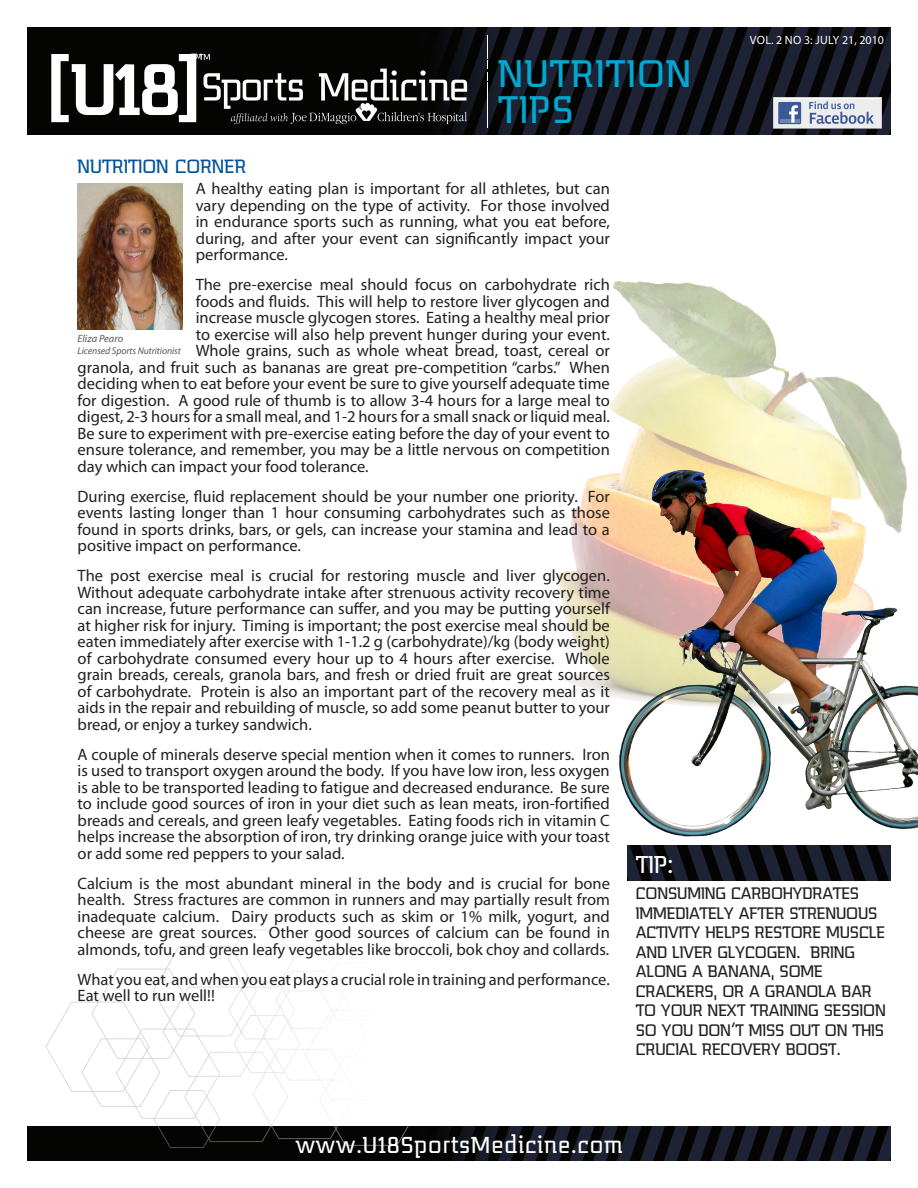
<style>
.page{position:relative;width:918px;height:1188px;background:#fff}
.page>*{position:absolute;margin:0;border:0;box-sizing:border-box;transform-origin:0 0}
.t1{font:45px "Midnight Kernboy";letter-spacing:.03em;color:#02a8d1}
.Nutrition_Fact{font:28.5px "Midnight Kernboy";color:#fff}
.t2{font:27px "Midnight Kernboy";letter-spacing:.03em;color:#fff}
.headers{font:22.5px "Midnight Kernboy";color:#01529b}
.Nutrition_Fact-2{font:19.5px/19.5px "Midnight Kernboy";letter-spacing:-.01em;color:#231f20}
.body_copy{font:16.5px/16.5px "Myriad Pro";color:#231f20;text-align:justify}
.t3{font:12px "Myriad Pro";letter-spacing:.01em;color:#fff}
.t4{font:italic 10.5px "Myriad Pro";color:#57585a}
.t5{font:italic 9.75px "Myriad Pro";letter-spacing:-.01em;color:#57585a}
</style>
<div class="page">
<img style="left:559px;top:281px;width:346px;height:415px">
<img style="left:27px;top:27px;width:864px;height:108px">
<img style="left:27px;top:1126px;width:864px;height:35px">
<svg style="left:46px;top:930px;width:377px;height:218px"></svg>
<svg style="left:488px;top:35px;width:1px;height:93px"></svg>
<svg style="left:51px;top:54px;width:416px;height:70px"></svg>
<img style="left:608px;top:466px;width:310px;height:371px">
<img style="left:78px;top:183px;width:104px;height:146px">
<img style="left:627px;top:845px;width:264px;height:35px">
<hr style="left:774px;top:128px;width:108px;height:1px;background:#919191">
<svg style="left:774px;top:97px;width:108px;height:31px"></svg>
<hr style="left:775px;top:98px;width:106px;height:1px;background:#fff">
<div style="left:775px;top:99px;width:106px;height:29px;background:#ededed"></div>
<svg style="left:809px;top:101px;width:65px;height:23px"></svg>
<div style="left:778px;top:102px;width:23px;height:22px;background:#3b5999"></div>
<hr style="left:780px;top:119px;width:20px;height:4px;background:#6e85b3">
<svg style="left:789px;top:105px;width:9px;height:18px"></svg>
<p class="t1" style="left:498px;top:52px;width:195px">NUTRITION</p>
<p class="t1" style="left:498px;top:88px;width:77px">TIPS</p>
<p class="t3" style="left:750px;top:32px;width:136px">VOL. 2 NO 3: JULY 21, 2010</p>
<p class="headers" style="left:78px;top:156px;width:170px">NUTRITION CORNER</p>
<p class="body_copy" style="left:196px;top:180px;width:416px">A healthy eating plan is important for all athletes, but can vary depending on the type of activity. For those involved in endurance sports such as running, what you eat before, during, and after your event can significantly impact your performance.</p>
<p class="body_copy" style="left:196px;top:276px;width:416px">The pre-exercise meal should focus on carbohydrate rich</p>
<p class="body_copy" style="left:196px;top:293px;width:416px">foods and fluids. This will help to restore liver glycogen and</p>
<p class="body_copy" style="left:196px;top:309px;width:416px">increase muscle glycogen stores. Eating a healthy meal prior</p>
<p class="body_copy" style="left:196px;top:326px;width:416px">to exercise will also help prevent hunger during your event.</p>
<p class="body_copy" style="left:196px;top:342px;width:416px">Whole grains, such as whole wheat bread, toast, cereal or</p>
<p class="body_copy" style="left:78px;top:359px;width:534px">granola, and fruit such as bananas are great pre-competition “carbs.” When</p>
<p class="body_copy" style="left:78px;top:375px;width:534px">deciding when to eat before your event be sure to give yourself adequate time</p>
<p class="body_copy" style="left:78px;top:392px;width:534px">for digestion. A good rule of thumb is to allow 3-4 hours for a large meal to</p>
<p class="body_copy" style="left:78px;top:408px;width:534px">digest, 2-3 hours for a small meal, and 1-2 hours for a small snack or liquid meal.</p>
<p class="body_copy" style="left:78px;top:425px;width:534px">Be sure to experiment with pre-exercise eating before the day of your event to</p>
<p class="body_copy" style="left:78px;top:441px;width:534px">ensure tolerance, and remember, you may be a little nervous on competition</p>
<p class="body_copy" style="left:78px;top:458px;width:293px">day which can impact your food tolerance.</p>
<p class="body_copy" style="left:78px;top:488px;width:534px">During exercise, fluid replacement should be your number one priority. For events lasting longer than 1 hour consuming carbohydrates such as those found in sports drinks, bars, or gels, can increase your stamina and lead to a positive impact on performance.</p>
<p class="body_copy" style="left:78px;top:567px;width:534px">The post exercise meal is crucial for restoring muscle and liver glycogen.<br>Without adequate carbohydrate intake after strenuous activity recovery time can increase, future performance can suffer, and you may be putting yourself at higher risk for injury. Timing is important; the post exercise meal should be eaten immediately after exercise with 1-1.2 g (carbohydrate)/kg (body weight) of carbohydrate consumed every hour up to 4 hours after exercise. Whole grain breads, cereals, granola bars, and fresh or dried fruit are great sources of carbohydrate. Protein is also an important part of the recovery meal as it aids in the repair and rebuilding of muscle, so add some peanut butter to your bread, or enjoy a turkey sandwich.</p>
<p class="body_copy" style="left:78px;top:746px;width:534px">A couple of minerals deserve special mention when it comes to runners. Iron is used to transport oxygen around the body. If you have low iron, less oxygen is able to be transported leading to fatigue and decreased endurance. Be sure to include good sources of iron in your diet such as lean meats, iron-fortified breads and cereals, and green leafy vegetables. Eating foods rich in vitamin C helps increase the absorption of iron, try drinking orange juice with your toast or add some red peppers to your salad.</p>
<p class="body_copy" style="left:78px;top:875px;width:534px">Calcium is the most abundant mineral in the body and is crucial for bone health. Stress fractures are common in runners and may partially result from inadequate calcium. Dairy products such as skim or 1% milk, yogurt, and cheese are great sources. Other good sources of calcium can be found in almonds, tofu, and green leafy vegetables like broccoli, bok choy and collards.</p>
<p class="body_copy" style="left:78px;top:971px;width:534px">What you eat, and when you eat plays a crucial role in training and performance.<br>Eat well to run well!!</p>
<p class="t4" style="left:78px;top:332px;width:47px">Eliza Pearo</p>
<p class="t5" style="left:78px;top:345px;width:105px">Licensed Sports Nutritionist</p>
<p class="Nutrition_Fact" style="left:636px;top:851px;width:39px">TIP:</p>
<p class="Nutrition_Fact-2" style="left:636px;top:884px;width:252px">CONSUMING CARBOHYDRATES<br>IMMEDIATELY AFTER STRENUOUS<br>ACTIVITY HELPS RESTORE MUSCLE<br>AND LIVER GLYCOGEN. BRING<br>ALONG A BANANA, SOME<br>CRACKERS, OR A GRANOLA BAR<br>TO YOUR NEXT TRAINING SESSION<br>SO YOU DON’T MISS OUT ON THIS<br>CRUCIAL RECOVERY BOOST.</p>
<p class="t2" style="left:296px;top:1132px;width:329px">www.U18SportsMedicine.com</p>
</div>
